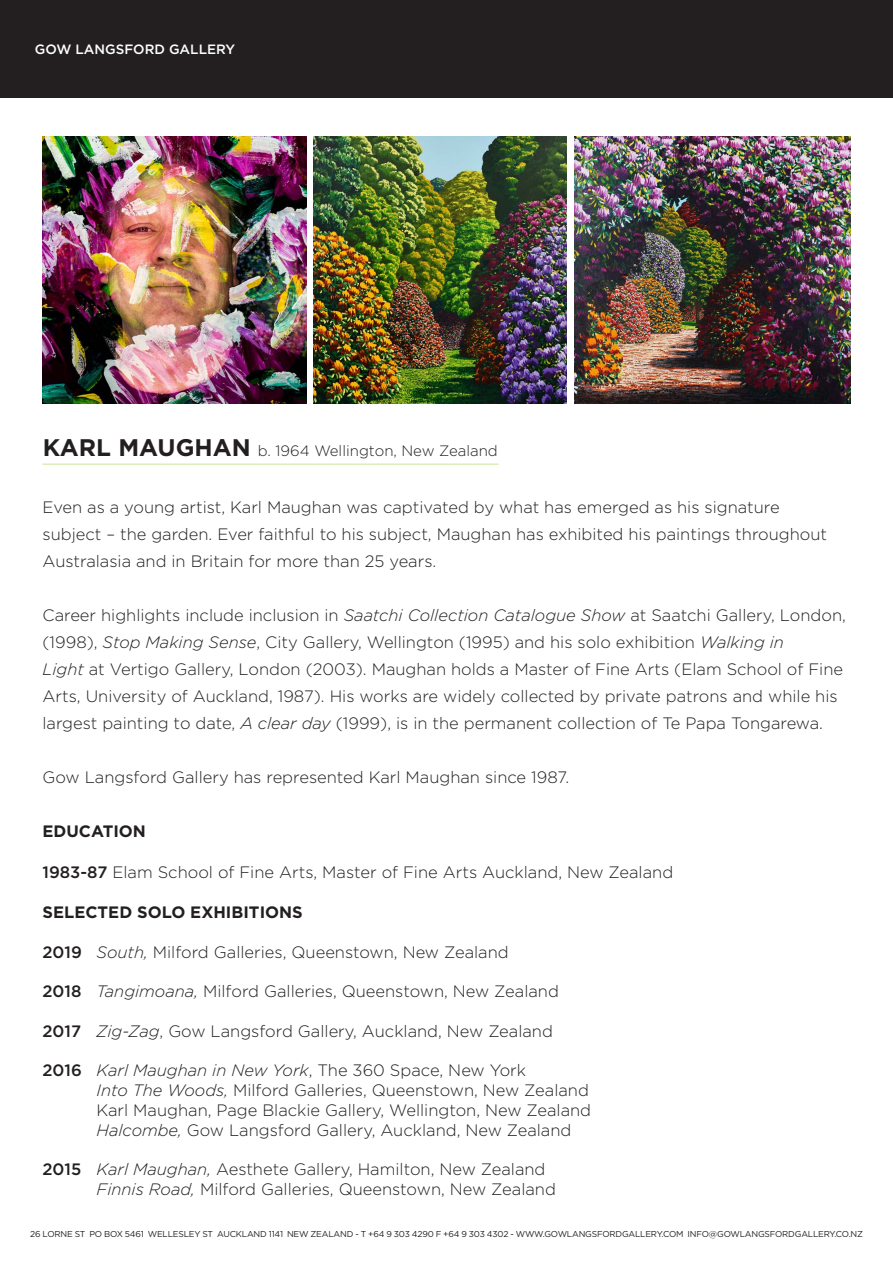
<style>
.page{position:relative;width:893px;height:1263px;background:#fff}
.page>*{position:absolute;margin:0;border:0;box-sizing:border-box;transform-origin:0 0}
.Normal__Web{font:300 16.5px/27px "Gotham";color:#231f20}
.Normal__Web-2{font:700 16.5px "Gotham";color:#231f20}
.t1{font:300 15px "Gotham";color:#231f20}
.t2{font:500 13.5px "Gotham";color:#fff}
.t3{font:8.55px "Gotham";letter-spacing:-.02em;color:#231f20}
.s1{font-weight:700;font-size:24px}
.s2{font-style:italic}
.s3{font-weight:500}
</style>
<div class="page">
<div style="left:0;top:0;width:893px;height:98px;background:#231f20"></div>
<img style="left:43px;top:136px;width:263px;height:268px">
<hr style="left:43px;top:464px;width:456px;height:1px;background:#8bcb33">
<img style="left:314px;top:136px;width:253px;height:268px">
<img style="left:574px;top:136px;width:276px;height:268px">
<p class="t2" style="left:35px;top:40px;width:202px">GOW LANGSFORD GALLERY</p>
<p class="t1" style="left:43px;top:441px;width:456px"><span class="s1">KARL MAUGHAN</span> b. 1964 Wellington, New Zealand</p>
<p class="Normal__Web" style="left:43px;top:493px;width:786px">Even as a young artist, Karl Maughan was captivated by what has emerged as his signature subject – the garden. Ever faithful to his subject, Maughan has exhibited his paintings throughout<br>Australasia and in Britain for more than 25 years.</p>
<p class="Normal__Web" style="left:43px;top:601px;width:805px">Career highlights include inclusion in <span class="s2">Saatchi Collection Catalogue Show</span> at Saatchi Gallery, London, (1998), <span class="s2">Stop Making Sense</span>, City Gallery, Wellington (1995) and his solo exhibition <span class="s2">Walking in<br>Light</span> at Vertigo Gallery, London (2003). Maughan holds a Master of Fine Arts (Elam School of Fine Arts, University of Auckland, 1987). His works are widely collected by private patrons and while his largest painting to date, <span class="s2">A clear day</span> (1999), is in the permanent collection of Te Papa Tongarewa.</p>
<p class="Normal__Web" style="left:43px;top:763px;width:528px">Gow Langsford Gallery has represented Karl Maughan since 1987.</p>
<p class="Normal__Web-2" style="left:43px;top:820px;width:105px">EDUCATION</p>
<p class="Normal__Web" style="left:43px;top:858px;width:632px"><span class="s3">1983-87</span> Elam School of Fine Arts, Master of Fine Arts Auckland, New Zealand</p>
<p class="Normal__Web-2" style="left:43px;top:901px;width:262px">SELECTED SOLO EXHIBITIONS</p>
<p class="Normal__Web" style="left:43px;top:938px;width:468px"><span class="s3">2019</span> <span class="s2">South,</span> Milford Galleries, Queenstown, New Zealand</p>
<p class="Normal__Web" style="left:43px;top:977px;width:518px"><span class="s3">2018</span> <span class="s2">Tangimoana,</span> Milford Galleries, Queenstown, New Zealand</p>
<p class="Normal__Web" style="left:43px;top:1017px;width:512px"><span class="s3">2017</span> <span class="s2">Zig-Zag</span>, Gow Langsford Gallery, Auckland, New Zealand</p>
<p class="Normal__Web" style="left:97px;top:1060px;width:496px;line-height:19.8px;text-indent:-54px"><span class="s3">2016</span> <span class="s2">Karl Maughan in New York</span>, The 360 Space, New York<br><span class="s2">Into The Woods,</span> Milford Galleries, Queenstown, New Zealand Karl Maughan, Page Blackie Gallery, Wellington, New Zealand <span class="s2">Halcombe,</span> Gow Langsford Gallery, Auckland, New Zealand</p>
<p class="Normal__Web" style="left:97px;top:1159px;width:461px;line-height:19.8px;text-indent:-54px"><span class="s3">2015</span> <span class="s2">Karl Maughan,</span> Aesthete Gallery, Hamilton, New Zealand<br><span class="s2">Finnis Road,</span> Milford Galleries, Queenstown, New Zealand</p>
<p class="t3" style="left:30px;top:1228px;width:834px">26 LORNE ST PO BOX 5461 WELLESLEY ST AUCKLAND 1141 NEW ZEALAND - T +64 9 303 4290 F +64 9 303 4302 - WWW.GOWLANGSFORDGALLERY.COM INFO@GOWLANGSFORDGALLERY.CO.NZ</p>
</div>
